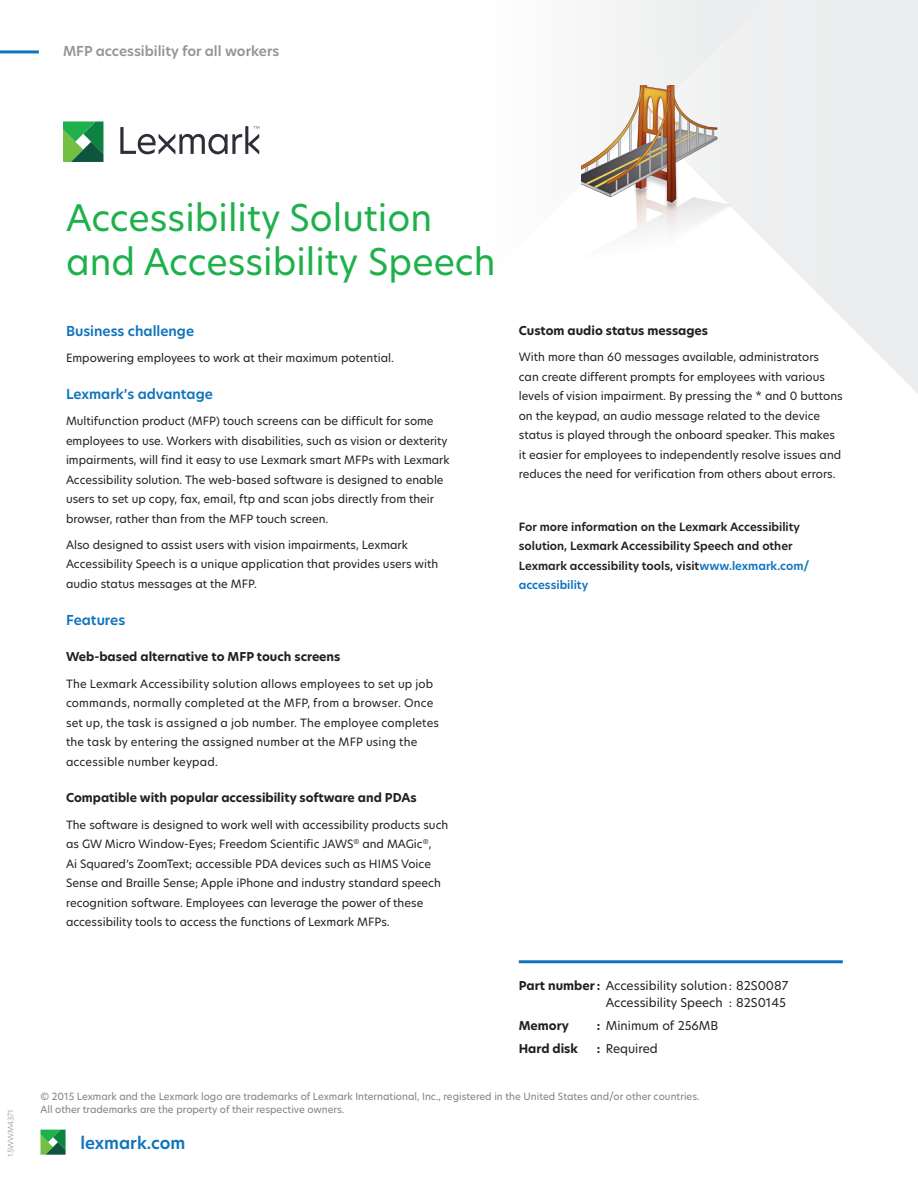
<style>
.page{position:relative;width:918px;height:1188px;background:#fff}
.page>*{position:absolute;margin:0;border:0;box-sizing:border-box;transform-origin:0 0}
.Header_Style_-_Level{font:36px/43.2px "TP Hero";color:#1eb14b}
.URL_Style{font:600 16.5px "TP Hero";color:#1074bc}
.Header_Style_-_Level-2{font:600 13.5px "TP Hero";color:#1074bc}
.Document_Label_Style{font:600 13.5px "TP Hero";color:#939598}
.Header_Style_-_Level-3{font:700 12px "TP Hero";color:#231f20}
.eSF_App_-_callout_bo{font:12px "TP Hero";color:#231f20}
.eSF_App_-_Blue_rule{font:12px "TP Hero";color:#231f20}
.eSF_App_-_callout_bo-2{font:700 12px "TP Hero";color:#231f20}
.Body_Copy{font:11.25px/19.5px "TP Hero";color:#231f20}
.Body_Copy_kpOp1{font:11.25px/19.5px "TP Hero";letter-spacing:.015em;color:#231f20}
.Body_Copy-2{font:600 11.25px/19.5px "TP Hero";color:#231f20}
.Copyright_Style{font:9.75px "TP Hero";color:#7f7e85}
.t1{font:300 7.5px "TP Hero";color:#939598}
.s1{color:#1074bc}
.s2{font-weight:700}
</style>
<div class="page">
<svg style="left:779px;top:0;width:139px;height:394px"></svg>
<div style="left:581px;top:0;width:198px;height:255px;background:#eff0f0"></div>
<svg style="left:120px;top:126px;width:139px;height:28px"></svg>
<svg style="left:63px;top:121px;width:40px;height:41px;background:#3f9c55"></svg>
<hr style="left:0;top:50px;width:39px;height:3px;background:#1074bc">
<svg style="left:40px;top:1130px;width:26px;height:25px"></svg>
<hr style="left:519px;top:960px;width:324px;height:3px;background:#1074bc">
<img style="left:582px;top:85px;width:151px;height:170px">
<p class="Document_Label_Style" style="left:63px;top:42px;width:218px">MFP accessibility for all workers</p>
<p class="t1" style="left:6px;top:1157px;width:49px;rotate:-90deg">15WWM4371</p>
<p class="Header_Style_-_Level" style="left:66px;top:196px;width:431px">Accessibility Solution and Accessibility Speech</p>
<p class="Header_Style_-_Level-2" style="left:66px;top:322px;width:130px">Business challenge</p>
<p class="Body_Copy" style="left:66px;top:348px;width:329px">Empowering employees to work at their maximum potential.</p>
<p class="Header_Style_-_Level-2" style="left:66px;top:385px;width:148px">Lexmark’s advantage</p>
<p class="Body_Copy" style="left:66px;top:411px;width:385px">Multifunction product (MFP) touch screens can be difficult for some employees to use. Workers with disabilities, such as vision or dexterity impairments, will find it easy to use Lexmark smart MFPs with Lexmark Accessibility solution. The web-based software is designed to enable users to set up copy, fax, email, ftp and scan jobs directly from their browser, rather than from the MFP touch screen.</p>
<p class="Body_Copy" style="left:66px;top:535px;width:374px">Also designed to assist users with vision impairments, Lexmark<br>Accessibility Speech is a unique application that provides users with audio status messages at the MFP.</p>
<p class="Header_Style_-_Level-2" style="left:66px;top:611px;width:61px">Features</p>
<p class="Header_Style_-_Level-3" style="left:66px;top:649px;width:276px">Web-based alternative to MFP touch screens</p>
<p class="Body_Copy_kpOp1" style="left:66px;top:674px;width:375px">The Lexmark Accessibility solution allows employees to set up job commands, normally completed at the MFP, from a browser. Once set up, the task is assigned a job number. The employee completes the task by entering the assigned number at the MFP using the accessible number keypad.</p>
<p class="Header_Style_-_Level-3" style="left:66px;top:790px;width:352px">Compatible with popular accessibility software and PDAs</p>
<p class="Body_Copy" style="left:66px;top:815px;width:384px">The software is designed to work well with accessibility products such as GW Micro Window-Eyes; Freedom Scientific JAWS<sup>®</sup> and MAGic<sup>®</sup>,<br>Ai Squared’s ZoomText; accessible PDA devices such as HIMS Voice Sense and Braille Sense; Apple iPhone and industry standard speech recognition software. Employees can leverage the power of these accessibility tools to access the functions of Lexmark MFPs.</p>
<p class="Header_Style_-_Level-3" style="left:519px;top:322px;width:191px">Custom audio status messages</p>
<p class="Body_Copy" style="left:519px;top:347px;width:326px">With more than 60 messages available, administrators<br>can create different prompts for employees with various levels of vision impairment. By pressing the * and 0 buttons on the keypad, an audio message related to the device status is played through the onboard speaker. This makes it easier for employees to independently resolve issues and reduces the need for verification from others about errors.</p>
<p class="Body_Copy-2" style="left:519px;top:517px;width:292px">For more information on the Lexmark Accessibility solution, Lexmark Accessibility Speech and other Lexmark accessibility tools, visit<span class="s1">www.lexmark.com/ accessibility</span></p>
<p class="eSF_App_-_Blue_rule" style="left:519px;top:978px;width:271px"><span class="s2">Part number :</span> Accessibility solution: 82S0087</p>
<p class="eSF_App_-_callout_bo" style="left:606px;top:994px;width:182px">Accessibility Speech : 82S0145</p>
<p class="eSF_App_-_callout_bo-2" style="left:519px;top:1017px;width:52px">Memory</p>
<p class="eSF_App_-_callout_bo" style="left:597px;top:1017px;width:123px"><span class="s2">:</span> Minimum of 256MB</p>
<p class="eSF_App_-_callout_bo-2" style="left:519px;top:1041px;width:61px">Hard disk</p>
<p class="eSF_App_-_callout_bo" style="left:597px;top:1041px;width:62px"><span class="s2">:</span> Required</p>
<p class="Copyright_Style" style="left:40px;top:1089px;width:661px">© 2015 Lexmark and the Lexmark logo are trademarks of Lexmark International, Inc., registered in the United States and/or other countries.</p>
<p class="Copyright_Style" style="left:40px;top:1103px;width:305px">All other trademarks are the property of their respective owners.</p>
<p class="URL_Style" style="left:80px;top:1132px;width:106px">lexmark.com</p>
</div>
